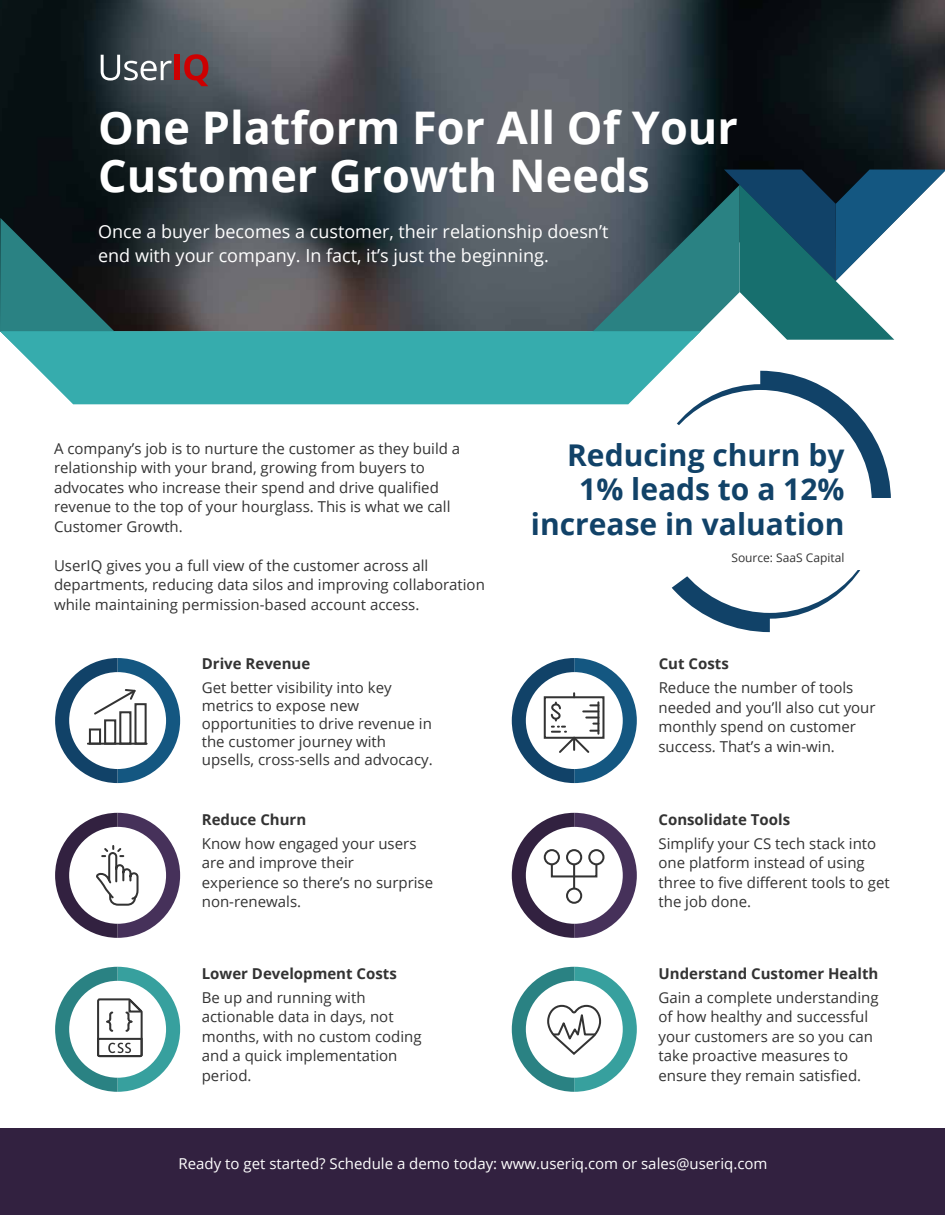
<style>
.page{position:relative;width:945px;height:1215px;background:#fff}
.page>*{position:absolute;margin:0;border:0;box-sizing:border-box;transform-origin:0 0}
.t1{font:700 45px/48px "Open Sans";color:#fff}
.t2{font:700 30px/34.5px "Open Sans";color:#114268;text-align:right}
.t3{font:18px/24px "Open Sans";color:#fff}
.t4{font:15px/19.5px "Open Sans";color:#333}
.t5{font:700 15px "Open Sans";color:#333}
.t6{font:15px "Open Sans";color:#fff}
.t7{font:12px "Open Sans";color:#333}
</style>
<div class="page">
<img style="left:0;top:0;width:945px;height:405px">
<svg style="left:512px;top:813px;width:125px;height:125px"></svg>
<svg style="left:512px;top:967px;width:125px;height:125px"></svg>
<svg style="left:55px;top:967px;width:125px;height:125px"></svg>
<svg style="left:55px;top:658px;width:125px;height:125px"></svg>
<div style="left:588px;top:849px;width:17px;height:16px;border:2px solid #333;border-radius:7px"></div>
<div style="left:544px;top:849px;width:16px;height:16px;border:2px solid #333;border-radius:7px"></div>
<div style="left:566px;top:849px;width:16px;height:16px;border:2px solid #333;border-radius:7px"></div>
<div style="left:566px;top:888px;width:16px;height:16px;border:2px solid #333;border-radius:50%"></div>
<hr style="left:573px;top:864px;width:2px;height:25px;background:#333">
<div style="left:551px;top:863px;width:46px;height:14px;border:2px solid #333"></div>
<svg style="left:55px;top:813px;width:125px;height:125px"></svg>
<svg style="left:512px;top:658px;width:125px;height:125px"></svg>
<hr style="left:597px;top:702px;width:2px;height:32px;background:#333">
<svg style="left:101px;top:55px;width:71px;height:26px"></svg>
<div style="left:174px;top:55px;width:6px;height:25px;background:#cd0001"></div>
<svg style="left:184px;top:54px;width:24px;height:32px"></svg>
<div style="left:0;top:1128px;width:945px;height:87px;background:#322140"></div>
<svg style="left:636px;top:371px;width:255px;height:261px"></svg>
<div style="left:847px;top:498px;width:54px;height:72px;background:#fff"></div>
<svg style="left:585px;top:170px;width:360px;height:170px"></svg>
<svg style="left:0;top:218px;width:133px;height:113px;background:#1a4143"></svg>
<svg style="left:0;top:331px;width:701px;height:73px;background:#4ab4b5"></svg>
<h1 class="t1" style="left:98px;top:102px;width:641px">One Platform For All Of Your<br>Customer Growth Needs</h1>
<p class="t3" style="left:98px;top:219px;width:512px">Once a buyer becomes a customer, their relationship doesn’t end with your company. In fact, it’s just the beginning.</p>
<p class="t4" style="left:54px;top:438px;width:408px">A company’s job is to nurture the customer as they build a relationship with your brand, growing from buyers to advocates who increase their spend and drive qualified revenue to the top of your hourglass. This is what we call Customer Growth.</p>
<p class="t4" style="left:54px;top:555px;width:432px">UserIQ gives you a full view of the customer across all departments, reducing data silos and improving collaboration while maintaining permission-based account access.</p>
<p class="t5" style="left:202px;top:653px;width:110px">Drive Revenue</p>
<p class="t4" style="left:202px;top:678px;width:232px;line-height:18px">Get better visibility into key metrics to expose new opportunities to drive revenue in the customer journey with upsells, cross-sells and advocacy.</p>
<p class="t5" style="left:202px;top:808px;width:106px">Reduce Churn</p>
<p class="t4" style="left:202px;top:833px;width:233px">Know how engaged your users are and improve their experience so there’s no surprise non-renewals.</p>
<p class="t5" style="left:202px;top:963px;width:197px">Lower Development Costs</p>
<p class="t4" style="left:202px;top:987px;width:221px">Be up and running with actionable data in days, not months, with no custom coding and a quick implementation period.</p>
<h2 class="t2" style="left:531px;top:437px;width:315px">Reducing churn by<br>1% leads to a 12% increase in valuation</h2>
<p class="t7" style="left:731px;top:549px;width:115px">Source: SaaS Capital</p>
<p class="t5" style="left:659px;top:653px;width:72px">Cut Costs</p>
<p class="t4" style="left:658px;top:677px;width:219px">Reduce the number of tools needed and you’ll also cut your monthly spend on customer success. That’s a win-win.</p>
<p class="t5" style="left:659px;top:808px;width:133px">Consolidate Tools</p>
<p class="t4" style="left:659px;top:833px;width:233px">Simplify your CS tech stack into one platform instead of using three to five different tools to get the job done.</p>
<p class="t5" style="left:659px;top:963px;width:221px">Understand Customer Health</p>
<p class="t4" style="left:659px;top:987px;width:222px">Gain a complete understanding of how healthy and successful your customers are so you can take proactive measures to ensure they remain satisfied.</p>
<p class="t6" style="left:179px;top:1153px;width:590px">Ready to get started? Schedule a demo today: www.useriq.com or sales@useriq.com</p>
</div>
